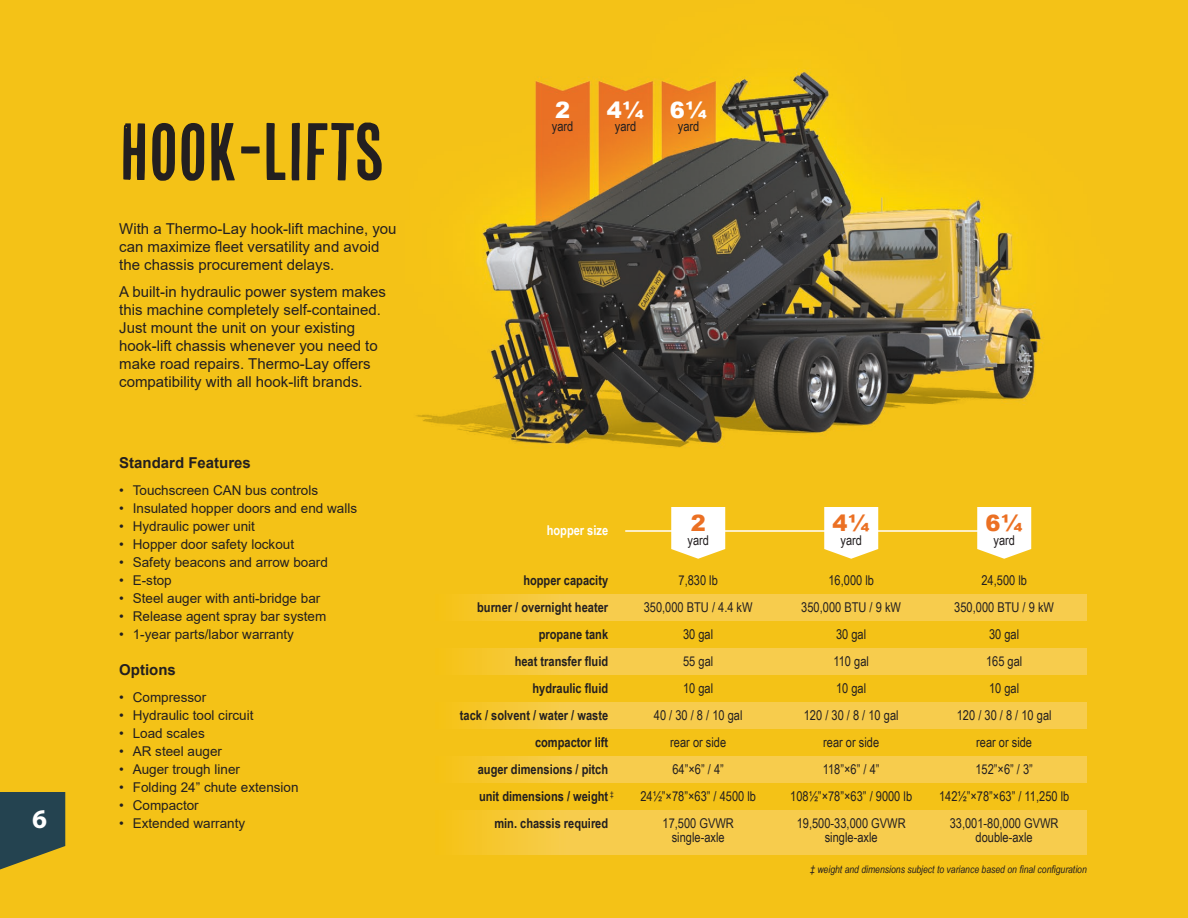
<style>
.page{position:relative;width:1188px;height:918px;background:#fff}
.page>*{position:absolute;margin:0;border:0;box-sizing:border-box;transform-origin:0 0}
.t1{font:81px "Cheap Pine Sans";color:#231f20}
.t2{font:700 27px "Myriad Pro";color:#fff}
.t3{font:900 22.5px "Arial";color:#eb7023}
.t4{font:900 22.5px "Arial";color:#fff}
.t5{font:15px/18px "Arial";color:#231f20}
.t6{font:700 15px "Arial";color:#231f20}
.t7{font:13.5px/13.5px "Arial Narrow";color:#231f20;text-align:center}
.t8{font:13.5px "Arial";color:#231f20}
.t9{font:700 13.5px "Arial Narrow";color:#231f20}
.t10{font:700 13.5px "Arial Narrow";color:#fff}
.t11{font:italic 10.5px "Arial Narrow";color:#231f20}
.t12{font:7.8px "Arial Narrow";color:#231f20}
</style>
<div class="page">
<img style="left:0;top:0;width:1188px;height:918px">
<hr style="left:626px;top:530px;width:382px;height:2px;background:#fff">
<svg style="left:671px;top:507px;width:54px;height:52px"></svg>
<svg style="left:0;top:792px;width:65px;height:78px;background:#445647"></svg>
<svg style="left:824px;top:507px;width:54px;height:52px"></svg>
<svg style="left:977px;top:507px;width:54px;height:52px"></svg>
<svg style="left:436px;top:594px;width:651px;height:27px;background:#f6cb47"></svg>
<svg style="left:436px;top:648px;width:651px;height:27px;background:#f6cb47"></svg>
<svg style="left:436px;top:702px;width:651px;height:27px;background:#f6cb47"></svg>
<svg style="left:436px;top:756px;width:651px;height:27px;background:#f6cb47"></svg>
<svg style="left:436px;top:810px;width:651px;height:45px;background:#f6cb47"></svg>
<h2 class="t2" style="left:32px;top:801px;width:16px">6</h2>
<h1 class="t1" style="left:119px;top:108px;width:267px">HOOK-LIFTS</h1>
<p class="t5" style="left:119px;top:220px;width:279px">With a Thermo-Lay hook-lift machine, you can maximize fleet versatility and avoid the chassis procurement delays.</p>
<p class="t5" style="left:119px;top:283px;width:268px">A built-in hydraulic power system makes this machine completely self-contained.<br>Just mount the unit on your existing hook-lift chassis whenever you need to make road repairs. Thermo-Lay offers compatibility with all hook-lift brands.</p>
<p class="t6" style="left:119px;top:452px;width:133px">Standard Features</p>
<p class="t8" style="left:119px;top:481px;width:200px">• Touchscreen CAN bus controls</p>
<p class="t8" style="left:119px;top:499px;width:239px">• Insulated hopper doors and end walls</p>
<p class="t8" style="left:119px;top:517px;width:137px">• Hydraulic power unit</p>
<p class="t8" style="left:119px;top:535px;width:176px">• Hopper door safety lockout</p>
<p class="t8" style="left:119px;top:553px;width:210px">• Safety beacons and arrow board</p>
<p class="t8" style="left:119px;top:571px;width:54px">• E-stop</p>
<p class="t8" style="left:119px;top:589px;width:203px">• Steel auger with anti-bridge bar</p>
<p class="t8" style="left:119px;top:607px;width:209px">• Release agent spray bar system</p>
<p class="t8" style="left:119px;top:625px;width:176px">• 1-year parts/labor warranty</p>
<p class="t6" style="left:119px;top:659px;width:58px">Options</p>
<p class="t8" style="left:119px;top:688px;width:89px">• Compressor</p>
<p class="t8" style="left:119px;top:706px;width:136px">• Hydraulic tool circuit</p>
<p class="t8" style="left:119px;top:724px;width:87px">• Load scales</p>
<p class="t8" style="left:119px;top:742px;width:104px">• AR steel auger</p>
<p class="t8" style="left:119px;top:760px;width:122px">• Auger trough liner</p>
<p class="t8" style="left:119px;top:778px;width:181px">• Folding 24” chute extension</p>
<p class="t8" style="left:119px;top:796px;width:81px">• Compactor</p>
<p class="t8" style="left:119px;top:814px;width:128px">• Extended warranty</p>
<h3 class="t4" style="left:555px;top:93px;width:17px">2</h3>
<p class="t7" style="left:552px;top:119px;width:23px">yard</p>
<h3 class="t4" style="left:607px;top:93px;width:39px">4¼</h3>
<p class="t7" style="left:615px;top:119px;width:23px">yard</p>
<h3 class="t4" style="left:670px;top:93px;width:39px">6¼</h3>
<p class="t7" style="left:678px;top:119px;width:23px">yard</p>
<p class="t10" style="left:547px;top:521px;width:63px">hopper size</p>
<p class="t9" style="left:523px;top:570px;width:86px">hopper capacity</p>
<h3 class="t3" style="left:691px;top:507px;width:17px">2</h3>
<p class="t7" style="left:687px;top:532px;width:23px">yard</p>
<h3 class="t3" style="left:832px;top:507px;width:39px">4¼</h3>
<p class="t7" style="left:840px;top:532px;width:23px">yard</p>
<h3 class="t3" style="left:985px;top:507px;width:39px">6¼</h3>
<p class="t7" style="left:993px;top:532px;width:23px">yard</p>
<p class="t7" style="left:679px;top:573px;width:41px">7,830 lb</p>
<p class="t7" style="left:828px;top:573px;width:47px">16,000 lb</p>
<p class="t7" style="left:981px;top:573px;width:47px">24,500 lb</p>
<p class="t9" style="left:477px;top:597px;width:133px">burner / overnight heater</p>
<p class="t7" style="left:644px;top:600px;width:110px">350,000 BTU / 4.4 kW</p>
<p class="t7" style="left:801px;top:600px;width:101px">350,000 BTU / 9 kW</p>
<p class="t7" style="left:954px;top:600px;width:101px">350,000 BTU / 9 kW</p>
<p class="t9" style="left:539px;top:624px;width:71px">propane tank</p>
<p class="t7" style="left:683px;top:627px;width:32px">30 gal</p>
<p class="t7" style="left:836px;top:627px;width:32px">30 gal</p>
<p class="t7" style="left:989px;top:627px;width:32px">30 gal</p>
<p class="t9" style="left:515px;top:651px;width:95px">heat transfer fluid</p>
<p class="t7" style="left:683px;top:654px;width:32px">55 gal</p>
<p class="t7" style="left:833px;top:654px;width:37px">110 gal</p>
<p class="t7" style="left:986px;top:654px;width:38px">165 gal</p>
<p class="t9" style="left:533px;top:678px;width:77px">hydraulic fluid</p>
<p class="t7" style="left:683px;top:681px;width:32px">10 gal</p>
<p class="t7" style="left:836px;top:681px;width:32px">10 gal</p>
<p class="t7" style="left:989px;top:681px;width:32px">10 gal</p>
<p class="t9" style="left:460px;top:705px;width:150px">tack / solvent / water / waste</p>
<p class="t7" style="left:654px;top:708px;width:90px">40 / 30 / 8 / 10 gal</p>
<p class="t9" style="left:535px;top:732px;width:75px">compactor lift</p>
<p class="t7" style="left:670px;top:735px;width:57px">rear or side</p>
<p class="t7" style="left:804px;top:701px;width:96px;line-height:27px">120 / 30 / 8 / 10 gal rear or side</p>
<p class="t7" style="left:957px;top:708px;width:96px">120 / 30 / 8 / 10 gal</p>
<p class="t7" style="left:976px;top:735px;width:57px">rear or side</p>
<p class="t9" style="left:478px;top:759px;width:132px">auger dimensions / pitch</p>
<p class="t7" style="left:672px;top:762px;width:53px">64”×6” / 4”</p>
<p class="t7" style="left:823px;top:762px;width:58px">118”×6” / 4”</p>
<p class="t7" style="left:975px;top:762px;width:59px">152”×6” / 3”</p>
<p class="t12" style="left:610px;top:788px;width:5px">‡</p>
<p class="t9" style="left:479px;top:786px;width:131px">unit dimensions / weight</p>
<p class="t7" style="left:640px;top:789px;width:117px">24½”×78”×63” / 4500 lb</p>
<p class="t7" style="left:790px;top:789px;width:123px">108½”×78”×63” / 9000 lb</p>
<p class="t7" style="left:939px;top:789px;width:132px">142½”×78”×63” / 11,250 lb</p>
<p class="t9" style="left:494px;top:813px;width:115px">min. chassis required</p>
<p class="t7" style="left:663px;top:816px;width:73px">17,500 GVWR single-axle</p>
<p class="t7" style="left:797px;top:816px;width:110px">19,500-33,000 GVWR single-axle</p>
<p class="t7" style="left:950px;top:816px;width:110px">33,001-80,000 GVWR double-axle</p>
<p class="t11" style="left:810px;top:862px;width:278px">‡ weight and dimensions subject to variance based on final configuration</p>
</div>
